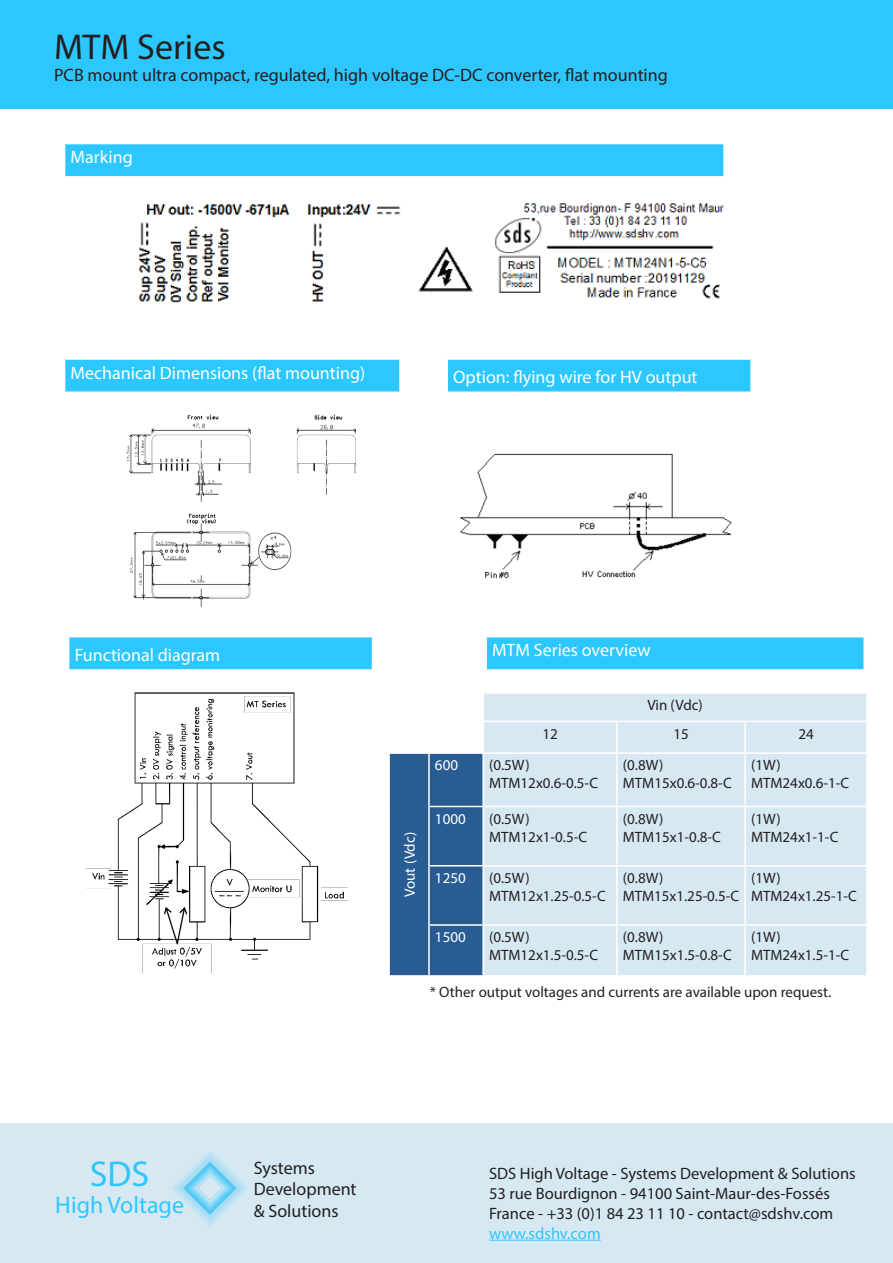
<style>
.page{position:relative;width:893px;height:1263px;background:#fff}
.page>*{position:absolute;margin:0;border:0;box-sizing:border-box;transform-origin:0 0}
.t1{font:36px "Myriad Pro";color:#231f20}
.t2{font:36px "Myriad Pro";color:#2dc7ff}
.t3{font:24px "Myriad Pro";color:#2dc7ff}
.t4{font:18px "Myriad Pro";color:#fff}
.t5{font:18px "Myriad Pro";color:#231f20}
.t6{font:16.5px "Myriad Pro";color:#231f20}
.t7{font:16.5px "Myriad Pro";color:#2dc7ff}
.t8{font:15px "Myriad Pro";color:#231f20}
.t9{font:15px "Myriad Pro";color:#fff}
</style>
<div class="page">
<div style="left:0;top:0;width:893px;height:108px;background:#2dc7ff"></div>
<div style="left:0;top:1123px;width:893px;height:140px;background:#d6e9f3"></div>
<img style="left:172px;top:1152px;width:76px;height:74px">
<hr style="left:489px;top:1240px;width:112px;height:1px;background:#2dc7ff">
<div style="left:65px;top:144px;width:659px;height:33px;background:#2dc7ff"></div>
<hr style="left:723px;top:144px;width:2px;height:32px;background:#fff">
<hr style="left:64px;top:176px;width:661px;height:2px;background:#fff">
<div style="left:65px;top:359px;width:335px;height:33px;background:#2dc7ff"></div>
<hr style="left:64px;top:358px;width:337px;height:2px;background:#fff">
<hr style="left:399px;top:360px;width:2px;height:31px;background:#fff">
<hr style="left:64px;top:391px;width:337px;height:2px;background:#fff">
<div style="left:69px;top:637px;width:304px;height:33px;background:#2dc7ff"></div>
<hr style="left:372px;top:637px;width:1px;height:32px;background:#fff">
<hr style="left:68px;top:669px;width:305px;height:2px;background:#fff">
<img style="left:86px;top:692px;width:262px;height:280px">
<img style="left:460px;top:453px;width:272px;height:126px">
<div style="left:447px;top:359px;width:304px;height:33px;background:#2dc7ff"></div>
<hr style="left:446px;top:358px;width:306px;height:2px;background:#fff">
<hr style="left:446px;top:360px;width:2px;height:31px;background:#fff">
<hr style="left:750px;top:360px;width:2px;height:31px;background:#fff">
<hr style="left:446px;top:391px;width:306px;height:2px;background:#fff">
<img style="left:127px;top:415px;width:229px;height:191px">
<img style="left:138px;top:203px;width:586px;height:100px">
<div style="left:484px;top:694px;width:382px;height:281px;background:#d6e9f3"></div>
<div style="left:390px;top:754px;width:92px;height:221px;background:#2a5c94"></div>
<hr style="left:482px;top:721px;width:135px;height:1px;background:#fff">
<hr style="left:617px;top:721px;width:128px;height:1px;background:#fff">
<hr style="left:616px;top:722px;width:2px;height:30px;background:#fff">
<hr style="left:745px;top:721px;width:123px;height:1px;background:#fff">
<hr style="left:744px;top:722px;width:2px;height:30px;background:#fff">
<hr style="left:428px;top:754px;width:2px;height:52px;background:#fff">
<hr style="left:483px;top:752px;width:134px;height:2px;background:#fff">
<hr style="left:617px;top:752px;width:128px;height:2px;background:#fff">
<hr style="left:616px;top:754px;width:2px;height:52px;background:#fff">
<hr style="left:745px;top:752px;width:123px;height:2px;background:#fff">
<hr style="left:744px;top:754px;width:2px;height:52px;background:#fff">
<hr style="left:428px;top:806px;width:55px;height:1px;background:#fff">
<hr style="left:428px;top:807px;width:2px;height:58px;background:#fff">
<hr style="left:483px;top:806px;width:134px;height:1px;background:#fff">
<hr style="left:617px;top:806px;width:128px;height:1px;background:#fff">
<hr style="left:616px;top:807px;width:2px;height:58px;background:#fff">
<hr style="left:745px;top:806px;width:123px;height:1px;background:#fff">
<hr style="left:744px;top:807px;width:2px;height:58px;background:#fff">
<hr style="left:428px;top:865px;width:55px;height:1px;background:#fff">
<hr style="left:428px;top:866px;width:2px;height:58px;background:#fff">
<hr style="left:483px;top:865px;width:134px;height:1px;background:#fff">
<hr style="left:617px;top:865px;width:128px;height:1px;background:#fff">
<hr style="left:616px;top:866px;width:2px;height:58px;background:#fff">
<hr style="left:745px;top:865px;width:123px;height:1px;background:#fff">
<hr style="left:744px;top:866px;width:2px;height:58px;background:#fff">
<hr style="left:428px;top:924px;width:55px;height:2px;background:#fff">
<hr style="left:428px;top:926px;width:2px;height:49px;background:#fff">
<hr style="left:483px;top:924px;width:134px;height:2px;background:#fff">
<hr style="left:617px;top:924px;width:128px;height:2px;background:#fff">
<hr style="left:616px;top:926px;width:2px;height:49px;background:#fff">
<hr style="left:745px;top:924px;width:123px;height:2px;background:#fff">
<hr style="left:744px;top:926px;width:2px;height:49px;background:#fff">
<div style="left:486px;top:637px;width:378px;height:33px;background:#2dc7ff"></div>
<hr style="left:485px;top:637px;width:2px;height:32px;background:#fff">
<hr style="left:863px;top:637px;width:2px;height:32px;background:#fff">
<hr style="left:485px;top:669px;width:380px;height:2px;background:#fff">
<p class="t1" style="left:54px;top:25px;width:173px">MTM Series</p>
<p class="t5" style="left:54px;top:63px;width:615px">PCB mount ultra compact, regulated, high voltage DC-DC converter, flat mounting</p>
<p class="t4" style="left:71px;top:146px;width:64px">Marking</p>
<p class="t4" style="left:71px;top:361px;width:296px">Mechanical Dimensions (flat mounting)</p>
<p class="t4" style="left:453px;top:366px;width:246px">Option: flying wire for HV output</p>
<p class="t4" style="left:75px;top:643px;width:147px">Functional diagram</p>
<p class="t4" style="left:492px;top:639px;width:160px">MTM Series overview</p>
<p class="t9" style="left:400px;top:897px;width:66px;rotate:-90deg">Vout (Vdc)</p>
<p class="t8" style="left:647px;top:696px;width:57px">Vin (Vdc)</p>
<p class="t8" style="left:542px;top:724px;width:17px">12</p>
<p class="t8" style="left:673px;top:724px;width:17px">15</p>
<p class="t8" style="left:798px;top:724px;width:17px">24</p>
<p class="t9" style="left:435px;top:756px;width:25px">600</p>
<p class="t8" style="left:489px;top:756px;width:42px">(0.5W)</p>
<p class="t8" style="left:489px;top:774px;width:110px">MTM12x0.6-0.5-C</p>
<p class="t8" style="left:623px;top:756px;width:42px">(0.8W)</p>
<p class="t8" style="left:623px;top:774px;width:110px">MTM15x0.6-0.8-C</p>
<p class="t8" style="left:751px;top:756px;width:31px">(1W)</p>
<p class="t8" style="left:751px;top:774px;width:100px">MTM24x0.6-1-C</p>
<p class="t9" style="left:435px;top:809px;width:32px">1000</p>
<p class="t8" style="left:489px;top:809px;width:42px">(0.5W)</p>
<p class="t8" style="left:489px;top:827px;width:100px">MTM12x1-0.5-C</p>
<p class="t8" style="left:623px;top:809px;width:42px">(0.8W)</p>
<p class="t8" style="left:623px;top:827px;width:100px">MTM15x1-0.8-C</p>
<p class="t8" style="left:751px;top:809px;width:31px">(1W)</p>
<p class="t8" style="left:751px;top:827px;width:89px">MTM24x1-1-C</p>
<p class="t9" style="left:435px;top:869px;width:32px">1250</p>
<p class="t8" style="left:489px;top:869px;width:42px">(0.5W)</p>
<p class="t8" style="left:489px;top:887px;width:118px">MTM12x1.25-0.5-C</p>
<p class="t8" style="left:623px;top:869px;width:42px">(0.8W)</p>
<p class="t8" style="left:623px;top:887px;width:118px">MTM15x1.25-0.5-C</p>
<p class="t8" style="left:751px;top:869px;width:31px">(1W)</p>
<p class="t8" style="left:751px;top:887px;width:107px">MTM24x1.25-1-C</p>
<p class="t9" style="left:435px;top:928px;width:32px">1500</p>
<p class="t8" style="left:489px;top:928px;width:42px">(0.5W)</p>
<p class="t8" style="left:489px;top:946px;width:110px">MTM12x1.5-0.5-C</p>
<p class="t8" style="left:623px;top:928px;width:42px">(0.8W)</p>
<p class="t8" style="left:623px;top:946px;width:110px">MTM15x1.5-0.8-C</p>
<p class="t8" style="left:751px;top:928px;width:31px">(1W)</p>
<p class="t8" style="left:751px;top:946px;width:100px">MTM24x1.5-1-C</p>
<p class="t8" style="left:430px;top:983px;width:403px">* Other output voltages and currents are available upon request.</p>
<p class="t2" style="left:90px;top:1152px;width:61px">SDS</p>
<p class="t3" style="left:55px;top:1190px;width:130px">High Voltage</p>
<p class="t5" style="left:254px;top:1156px;width:63px">Systems</p>
<p class="t5" style="left:254px;top:1178px;width:104px">Development</p>
<p class="t5" style="left:254px;top:1200px;width:86px">&amp; Solutions</p>
<p class="t6" style="left:489px;top:1163px;width:368px">SDS High Voltage - Systems Development &amp; Solutions</p>
<p class="t6" style="left:489px;top:1183px;width:342px">53 rue Bourdignon - 94100 Saint-Maur-des-Fossés</p>
<p class="t6" style="left:489px;top:1203px;width:346px">France - +33 (0)1 84 23 11 10 - contact@sdshv.com</p>
<p class="t7" style="left:489px;top:1223px;width:113px">www.sdshv.com</p>
</div>
